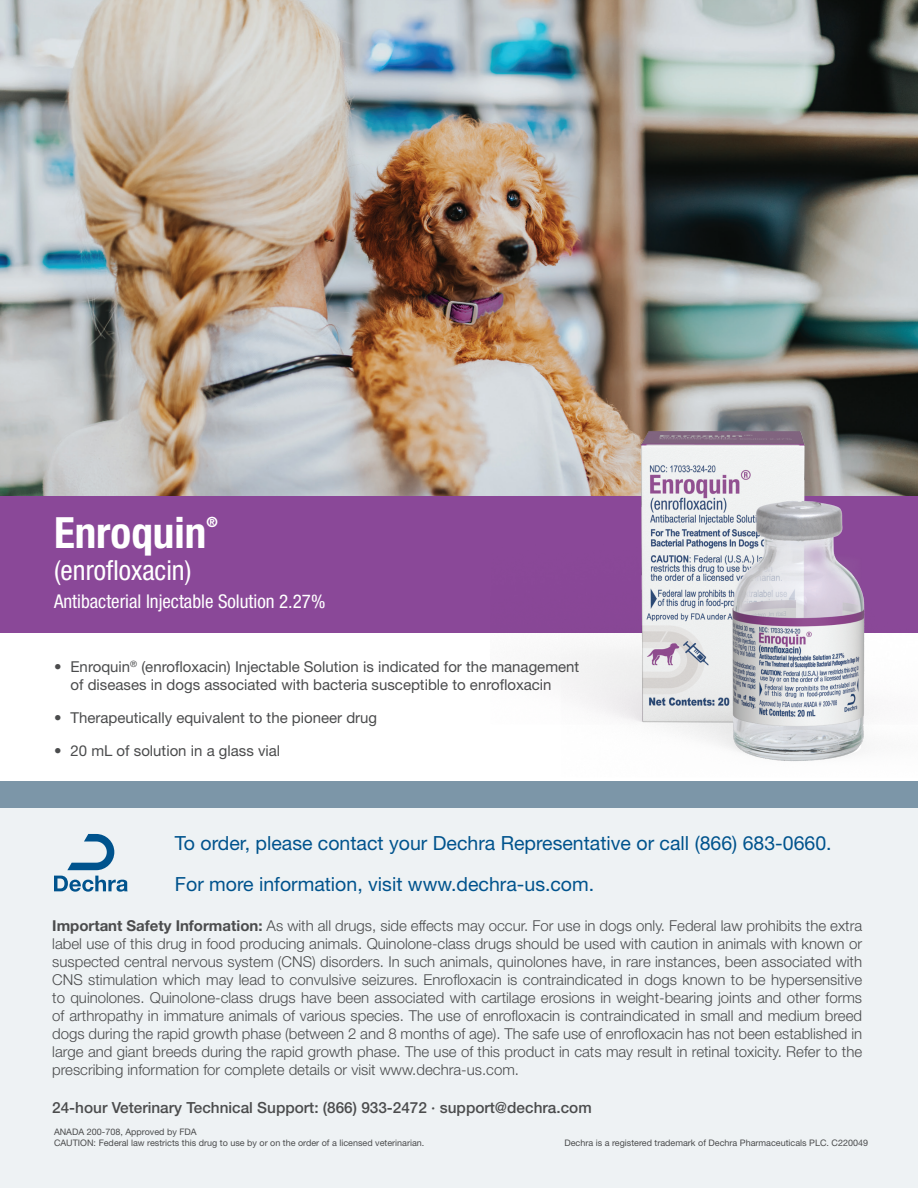
<style>
.page{position:relative;width:918px;height:1188px;background:#fff}
.page>*{position:absolute;margin:0;border:0;box-sizing:border-box;transform-origin:0 0}
.t1{font:700 condensed 43.2px "Helvetica Neue LT Std";color:#fff}
.t2{font:condensed 27.6px "Helvetica Neue LT Std";color:#fff}
.t3{font:19.5px "Helvetica Neue LT Std";color:#00538d}
.t4{font:condensed 18.9px "Helvetica Neue LT Std";color:#fff}
.t5{font:500 15.3px "Helvetica Neue LT Std";color:#4b4c4d}
.t6{font:300 15px/18px "Helvetica Neue LT Std";color:#4b4c4d;text-align:justify}
.t7{font:15px/18px "Helvetica Neue LT Std";color:#4b4c4d}
.t8{font:700 condensed 14.25px "Helvetica Neue LT Std";color:#fff}
.t9{font:9px "Helvetica Neue LT Std";color:#4b4c4d}
.s1{font-weight:700}
</style>
<div class="page">
<img style="left:0;top:0;width:918px;height:496px">
<div style="left:0;top:785px;width:918px;height:403px;background:#eef2f4"></div>
<svg style="left:67px;top:834px;width:47px;height:36px"></svg>
<svg style="left:54px;top:876px;width:74px;height:16px"></svg>
<div style="left:0;top:496px;width:918px;height:136px;background:#8a4898"></div>
<div style="left:0;top:781px;width:918px;height:26px;background:#7c96a8"></div>
<img style="left:481px;top:371px;width:437px;height:391px">
<p class="t1" style="left:54px;top:506px;width:154px">Enroquin</p>
<p class="t8" style="left:206px;top:513px;width:13px">®</p>
<p class="t2" style="left:54px;top:555px;width:139px">(enrofloxacin)</p>
<p class="t4" style="left:54px;top:590px;width:273px">Antibacterial Injectable Solution 2.27%</p>
<p class="t7" style="left:70px;top:657px;width:510px;text-indent:-16px">• Enroquin<sup>®</sup> (enrofloxacin) Injectable Solution is indicated for the management of diseases in dogs associated with bacteria susceptible to enrofloxacin</p>
<p class="t7" style="left:54px;top:708px;width:325px">• Therapeutically equivalent to the pioneer drug</p>
<p class="t7" style="left:54px;top:741px;width:228px">• 20 mL of solution in a glass vial</p>
<p class="t3" style="left:175px;top:831px;width:658px">To order, please contact your Dechra Representative or call (866) 683-0660.</p>
<p class="t3" style="left:175px;top:872px;width:421px">For more information, visit www.dechra-us.com.</p>
<p class="t6" style="left:52px;top:916px;width:812px"><span class="s1">Important Safety Information:</span> As with all drugs, side effects may occur. For use in dogs only. Federal law prohibits the extra label use of this drug in food producing animals. Quinolone-class drugs should be used with caution in animals with known or suspected central nervous system (CNS) disorders. In such animals, quinolones have, in rare instances, been associated with CNS stimulation which may lead to convulsive seizures. Enrofloxacin is contraindicated in dogs known to be hypersensitive to quinolones. Quinolone-class drugs have been associated with cartilage erosions in weight-bearing joints and other forms of arthropathy in immature animals of various species. The use of enrofloxacin is contraindicated in small and medium breed dogs during the rapid growth phase (between 2 and 8 months of age). The safe use of enrofloxacin has not been established in large and giant breeds during the rapid growth phase. The use of this product in cats may result in retinal toxicity. Refer to the prescribing information for complete details or visit www.dechra-us.com.</p>
<p class="t5" style="left:52px;top:1099px;width:541px">24-hour Veterinary Technical Support: (866) 933-2472 · support@dechra.com</p>
<p class="t9" style="left:54px;top:1127px;width:144px">ANADA 200-708, Approved by FDA</p>
<p class="t9" style="left:54px;top:1138px;width:372px">CAUTION: Federal law restricts this drug to use by or on the order of a licensed veterinarian.</p>
<p class="t9" style="left:564px;top:1138px;width:305px">Dechra is a registered trademark of Dechra Pharmaceuticals PLC. C220049</p>
</div>
